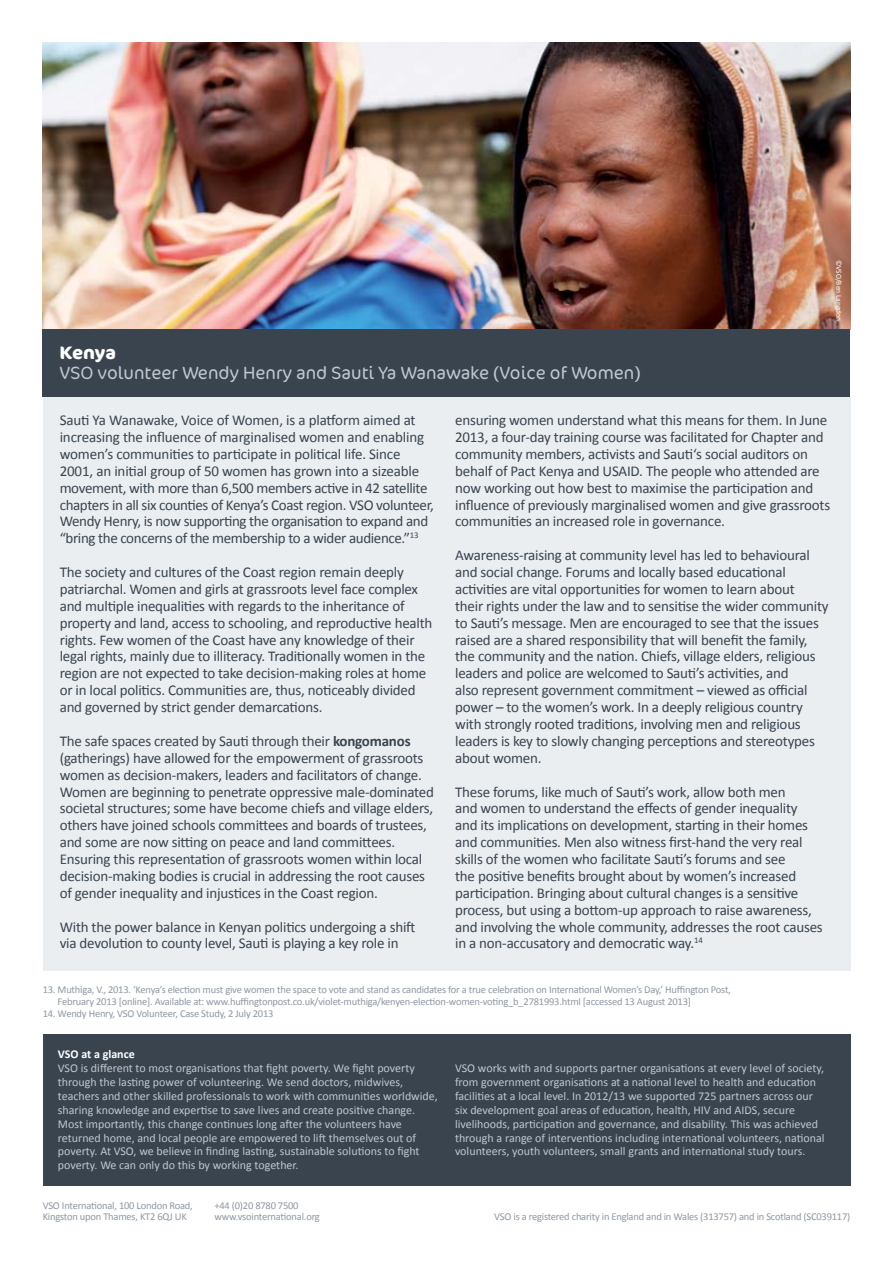
<style>
.page{position:relative;width:893px;height:1263px;background:#fff}
.page>*{position:absolute;margin:0;border:0;box-sizing:border-box;transform-origin:0 0}
.t1{font:300 18px "Cocon OT";color:#c0c7cf}
.t2{font:700 18px "Cocon OT";color:#fff}
.t3{font:15px/16.8px "Calibri";letter-spacing:-.015em;color:#39444f}
.t4{font:12px/13.8px "Calibri";color:#c0c7cf}
.t5{font:700 12px "Calibri";color:#fff}
.t6{font:10.5px/11.6px "Calibri";letter-spacing:-.02em;color:#8e98a3}
.t7{font:7.5px "Calibri";color:#fff}
.s1{font-weight:700}
</style>
<div class="page">
<div style="left:43px;top:397px;width:808px;height:574px;background:#ebeef1"></div>
<img style="left:43px;top:43px;width:807px;height:286px">
<div style="left:43px;top:329px;width:807px;height:68px;background:#39444f"></div>
<div style="left:43px;top:1034px;width:807px;height:152px;background:#39444f"></div>
<p class="t2" style="left:60px;top:342px;width:58px">Kenya</p>
<p class="t1" style="left:60px;top:362px;width:583px">VSO volunteer Wendy Henry and Sauti Ya Wanawake (Voice of Women)</p>
<p class="t7" style="left:844px;top:260px;width:63px;rotate:90deg">©VSO/Ben Langdon</p>
<p class="t3" style="left:60px;top:411px;width:376px">Sauti Ya Wanawake, Voice of Women, is a platform aimed at increasing the influence of marginalised women and enabling women’s communities to participate in political life. Since 2001, an initial group of 50 women has grown into a sizeable movement, with more than 6,500 members active in 42 satellite chapters in all six counties of Kenya’s Coast region. VSO volunteer, Wendy Henry, is now supporting the organisation to expand and “bring the concerns of the membership to a wider audience.”<sup>13</sup></p>
<p class="t3" style="left:60px;top:563px;width:374px">The society and cultures of the Coast region remain deeply patriarchal. Women and girls at grassroots level face complex and multiple inequalities with regards to the inheritance of property and land, access to schooling, and reproductive health rights. Few women of the Coast have any knowledge of their legal rights, mainly due to illiteracy. Traditionally women in the region are not expected to take decision-making roles at home or in local politics. Communities are, thus, noticeably divided and governed by strict gender demarcations.</p>
<p class="t3" style="left:60px;top:732px;width:376px">The safe spaces created by Sauti through their <span class="s1">kongomanos </span>(gatherings) have allowed for the empowerment of grassroots women as decision-makers, leaders and facilitators of change.<br>Women are beginning to penetrate oppressive male-dominated societal structures; some have become chiefs and village elders, others have joined schools committees and boards of trustees, and some are now sitting on peace and land committees.<br>Ensuring this representation of grassroots women within local decision-making bodies is crucial in addressing the root causes of gender inequality and injustices in the Coast region.</p>
<p class="t3" style="left:60px;top:917px;width:357px">With the power balance in Kenyan politics undergoing a shift via devolution to county level, Sauti is playing a key role in</p>
<p class="t3" style="left:455px;top:411px;width:377px">ensuring women understand what this means for them. In June 2013, a four-day training course was facilitated for Chapter and community members, activists and Sauti‘s social auditors on behalf of Pact Kenya and USAID. The people who attended are now working out how best to maximise the participation and influence of previously marginalised women and give grassroots communities an increased role in governance.</p>
<p class="t3" style="left:455px;top:546px;width:375px">Awareness-raising at community level has led to behavioural and social change. Forums and locally based educational activities are vital opportunities for women to learn about<br>their rights under the law and to sensitise the wider community to Sauti’s message. Men are encouraged to see that the issues raised are a shared responsibility that will benefit the family, the community and the nation. Chiefs, village elders, religious leaders and police are welcomed to Sauti’s activities, and<br>also represent government commitment – viewed as official power – to the women’s work. In a deeply religious country with strongly rooted traditions, involving men and religious leaders is key to slowly changing perceptions and stereotypes about women.</p>
<p class="t3" style="left:455px;top:782px;width:369px">These forums, like much of Sauti’s work, allow both men<br>and women to understand the effects of gender inequality and its implications on development, starting in their homes and communities. Men also witness first-hand the very real skills of the women who facilitate Sauti’s forums and see<br>the positive benefits brought about by women’s increased participation. Bringing about cultural changes is a sensitive process, but using a bottom-up approach to raise awareness, and involving the whole community, addresses the root causes in a non-accusatory and democratic way.<sup>14</sup></p>
<p class="t6" style="left:58px;top:984px;width:675px;text-indent:-15px">13. Muthiga, V., 2013. ‘Kenya’s election must give women the space to vote and stand as candidates for a true celebration on International Women’s Day,’ Huffington Post,<br>February 2013 [online]. Available at: www.huffingtonpost.co.uk/violet-muthiga/kenyen-election-women-voting_b_2781993.html [accessed 13 August 2013]</p>
<p class="t6" style="left:43px;top:1007px;width:232px">14. Wendy Henry, VSO Volunteer, Case Study, 2 July 2013</p>
<p class="t5" style="left:58px;top:1047px;width:78px">VSO at a glance</p>
<p class="t4" style="left:58px;top:1061px;width:381px">VSO is different to most organisations that fight poverty. We fight poverty through the lasting power of volunteering. We send doctors, midwives, teachers and other skilled professionals to work with communities worldwide, sharing knowledge and expertise to save lives and create positive change.<br>Most importantly, this change continues long after the volunteers have returned home, and local people are empowered to lift themselves out of poverty. At VSO, we believe in finding lasting, sustainable solutions to fight poverty. We can only do this by working together.</p>
<p class="t4" style="left:455px;top:1061px;width:371px">VSO works with and supports partner organisations at every level of society, from government organisations at a national level to health and education facilities at a local level. In 2012/13 we supported 725 partners across our six development goal areas of education, health, HIV and AIDS, secure livelihoods, participation and governance, and disability. This was achieved through a range of interventions including international volunteers, national volunteers, youth volunteers, small grants and international study tours.</p>
<p class="t6" style="left:43px;top:1199px;width:152px">VSO International, 100 London Road,<br>Kingston upon Thames, KT2 6QJ UK</p>
<p class="t6" style="left:214px;top:1199px;width:107px">+44 (0)20 8780 7500 www.vsointernational.org</p>
<p class="t6" style="left:494px;top:1211px;width:358px">VSO is a registered charity in England and in Wales (313757) and in Scotland (SC039117)</p>
</div>
